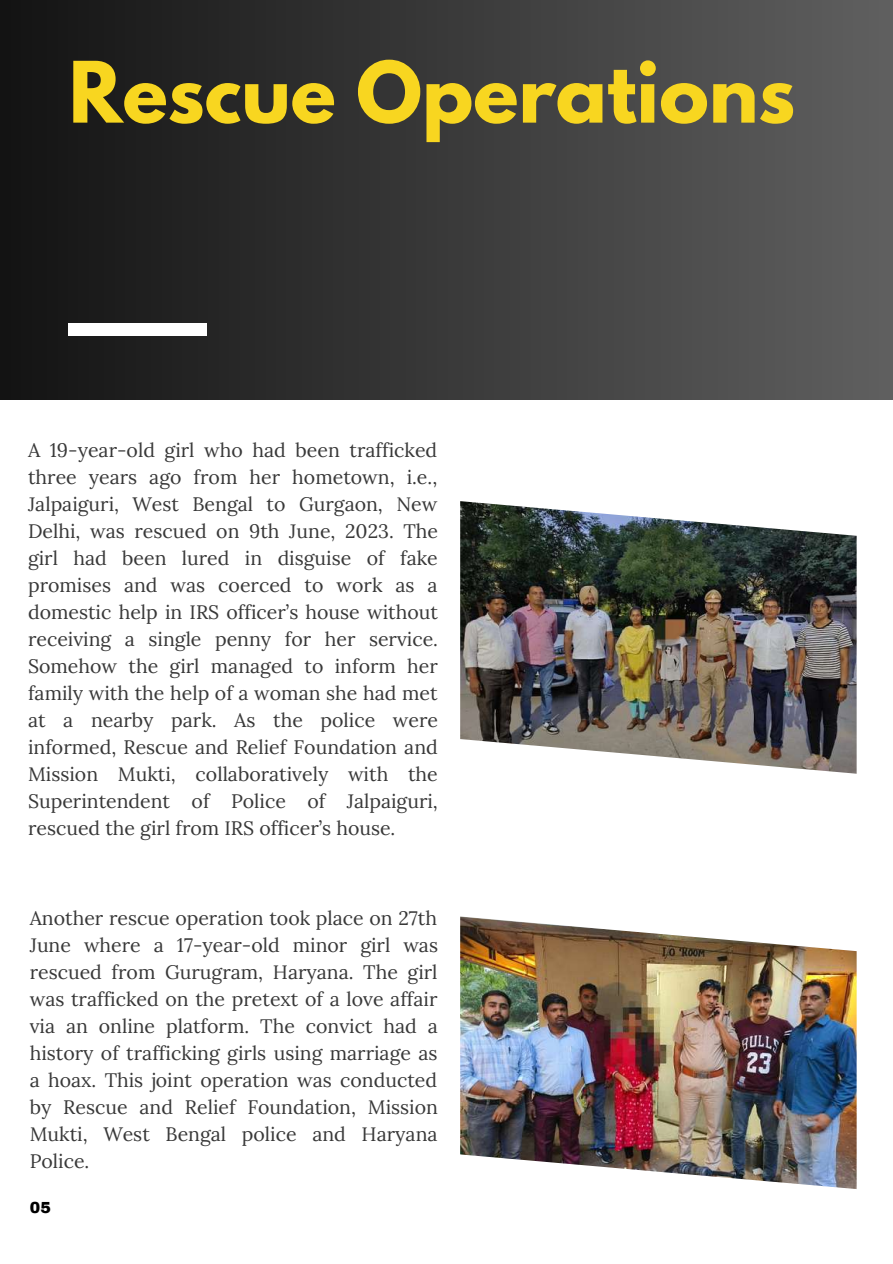
<style>
.page{position:relative;width:893px;height:1264px;background:#fff}
.page>*{position:absolute;margin:0;border:0;box-sizing:border-box;transform-origin:0 0}
.t1{font:700 75px "League Spartan";color:#f8d620}
.t2{font:19.5px/27px "Lora";color:#383838;text-align:justify}
.t3{font:900 15.75px "Archivo";color:#000}
</style>
<div class="page">
<div style="left:0;top:0;width:892px;height:399px;background:linear-gradient(to right,#131313,#606060)"></div>
<div style="left:69px;top:323px;width:138px;height:12px;background:#fff"></div>
<img style="left:460px;top:501px;width:396px;height:272px">
<img style="left:460px;top:916px;width:396px;height:272px">
<h1 class="t1" style="left:69px;top:55px;width:727px">Rescue Operations</h1>
<p class="t2" style="left:28px;top:436px;width:411px">A 19-year-old girl who had been trafficked three years ago from her hometown, i.e., Jalpaiguri, West Bengal to Gurgaon, New Delhi, was rescued on 9th June, 2023. The girl had been lured in disguise of fake promises and was coerced to work as a domestic help in IRS officer’s house without receiving a single penny for her service.<br>Somehow the girl managed to inform her family with the help of a woman she had met at a nearby park. As the police were informed, Rescue and Relief Foundation and Mission Mukti, collaboratively with the Superintendent of Police of Jalpaiguri, rescued the girl from IRS officer’s house.</p>
<p class="t2" style="left:30px;top:903px;width:410px">Another rescue operation took place on 27th June where a 17-year-old minor girl was rescued from Gurugram, Haryana. The girl was trafficked on the pretext of a love affair via an online platform. The convict had a history of trafficking girls using marriage as a hoax. This joint operation was conducted by Rescue and Relief Foundation, Mission Mukti, West Bengal police and Haryana Police.</p>
<p class="t3" style="left:30px;top:1199px;width:23px">05</p>
</div>
